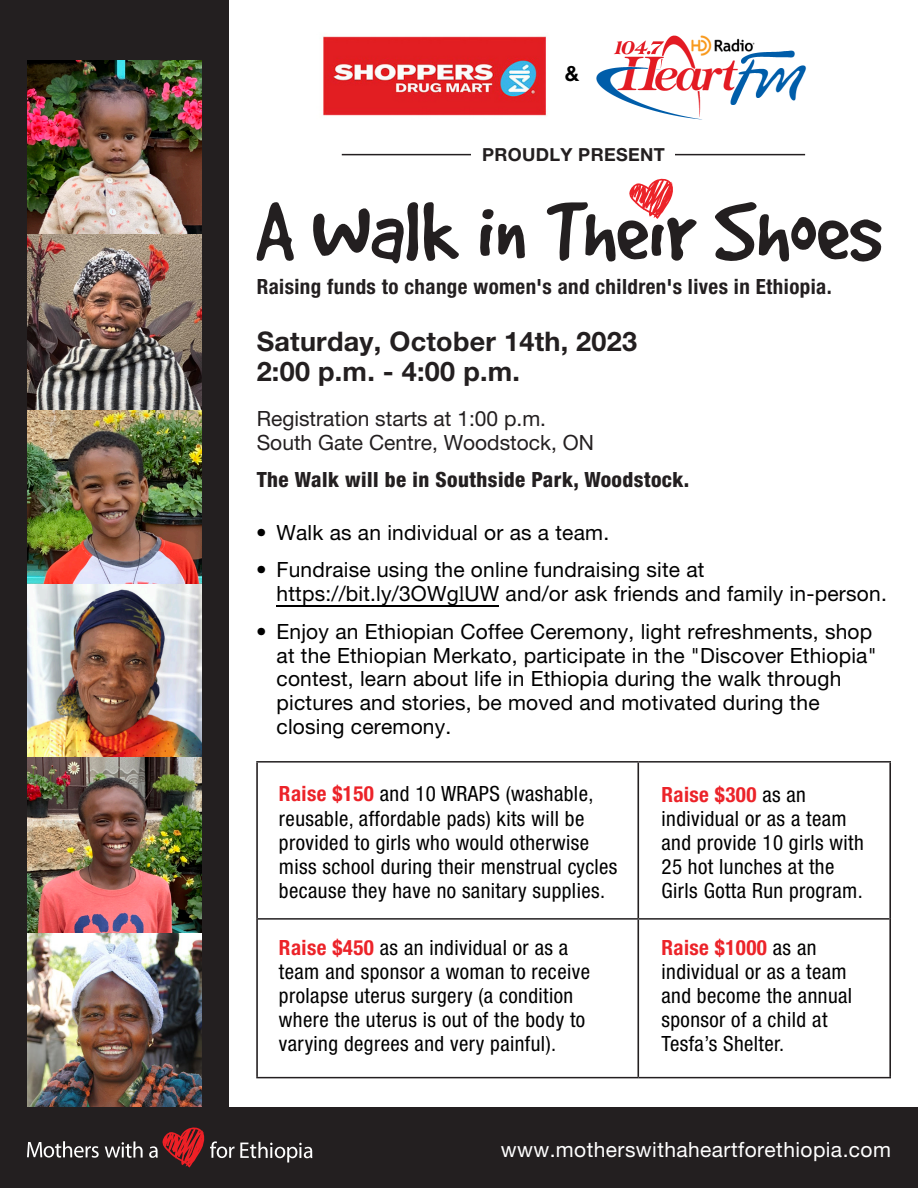
<style>
.page{position:relative;width:918px;height:1188px;background:#fff}
.page>*{position:absolute;margin:0;border:0;box-sizing:border-box;transform-origin:0 0}
.Bold_Helvetica_10_14{font:700 27px "Helvetica Neue LT Pro";letter-spacing:.01em;color:#231f20}
.Bold_Cond_Helvetica{font:700 27px "Helvetica Neue LT Pro";color:#231f20}
.Regular_Helvetica_10{font:condensed 21px/24px "Helvetica Neue LT Pro";letter-spacing:.02em;color:#000}
.t1{font:21px/23.7px "Helvetica Neue LT Pro";letter-spacing:.01em;color:#000}
.Bold_Helvetica_10_14-2{font:700 condensed 21px "Helvetica Neue LT Pro";letter-spacing:.02em;color:#231f20}
.Regular_Helvetica_10-2{font:21px "Helvetica Neue LT Pro";color:#231f20}
.Regular_Helvetica_10-3{font:800 condensed 21px "Helvetica Neue LT Pro";letter-spacing:.02em;color:#231f20}
.Bold_Cond_Helvetica-2{font:21px "Helvetica Neue LT Pro";letter-spacing:.02em;color:#fff}
.Regular_Helvetica_10-4{font:700 21px "Helvetica Neue LT Pro";color:#000}
.Bold_Helvetica_10_14-3{font:700 18px "Helvetica Neue LT Pro";letter-spacing:.02em;color:#231f20}
.s1{font-family:"Minion Pro"}
.s2{font-weight:700;color:#ec2329}
</style>
<div class="page">
<div style="left:202px;top:1107px;width:716px;height:81px;background:#231f20"></div>
<div style="left:0;top:0;width:229px;height:1188px;background:#231f20"></div>
<img style="left:27px;top:60px;width:175px;height:1047px">
<svg style="left:256px;top:202px;width:38px;height:59px"></svg>
<svg style="left:313px;top:202px;width:146px;height:62px"></svg>
<svg style="left:480px;top:209px;width:45px;height:50px"></svg>
<svg style="left:715px;top:202px;width:167px;height:60px"></svg>
<svg style="left:546px;top:178px;width:151px;height:84px"></svg>
<svg style="left:27px;top:1141px;width:72px;height:17px"></svg>
<svg style="left:105px;top:1141px;width:38px;height:17px"></svg>
<svg style="left:149px;top:1127px;width:163px;height:40px"></svg>
<hr style="left:256px;top:761px;width:382px;height:2px;background:#231f20">
<hr style="left:638px;top:761px;width:253px;height:2px;background:#231f20">
<hr style="left:258px;top:918px;width:380px;height:2px;background:#231f20">
<hr style="left:638px;top:918px;width:251px;height:2px;background:#231f20">
<hr style="left:256px;top:1077px;width:382px;height:1px;background:#231f20">
<hr style="left:638px;top:1077px;width:253px;height:1px;background:#231f20">
<hr style="left:256px;top:763px;width:2px;height:156px;background:#231f20">
<hr style="left:637px;top:763px;width:2px;height:155px;background:#231f20">
<hr style="left:889px;top:763px;width:2px;height:156px;background:#231f20">
<hr style="left:256px;top:919px;width:2px;height:158px;background:#231f20">
<hr style="left:637px;top:920px;width:2px;height:157px;background:#231f20">
<hr style="left:889px;top:919px;width:2px;height:158px;background:#231f20">
<hr style="left:342px;top:154px;width:463px;height:1px;background:#231f20">
<div style="left:472px;top:148px;width:203px;height:13px;background:#fff"></div>
<img style="left:596px;top:35px;width:211px;height:85px">
<img style="left:322px;top:36px;width:225px;height:80px">
<hr style="left:277px;top:605px;width:222px;height:1px;background:#000">
<p class="Regular_Helvetica_10-4" style="left:565px;top:60px;width:16px">&amp;</p>
<p class="Bold_Helvetica_10_14-3" style="left:482px;top:144px;width:184px">PROUDLY PRESENT</p>
<p class="Bold_Helvetica_10_14-2" style="left:257px;top:274px;width:577px">Raising funds to change women's and children's lives in Ethiopia.</p>
<p class="Bold_Helvetica_10_14" style="left:257px;top:325px;width:382px">Saturday, October 14th, 2023</p>
<p class="Bold_Cond_Helvetica" style="left:257px;top:355px;width:265px">2:00 p.m. - 4:00 p.m.</p>
<p class="Regular_Helvetica_10-2" style="left:257px;top:406px;width:291px">Registration starts at 1:00 p.m.</p>
<p class="Regular_Helvetica_10-2" style="left:257px;top:430px;width:339px">South Gate Centre, Woodstock, ON</p>
<p class="Regular_Helvetica_10-3" style="left:257px;top:467px;width:434px">The Walk will be in Southside Park, Woodstock.</p>
<p class="t1" style="left:256px;top:520px;width:354px">• Walk as an individual or as a team.</p>
<p class="t1" style="left:277px;top:558px;width:612px;text-indent:-20px">• Fundraise using the online fundraising site at https://bit.ly/3OWg<span class="s1">l</span>UW and/or ask friends and family in-person.</p>
<p class="t1" style="left:277px;top:619px;width:602px;text-indent:-20px">• Enjoy an Ethiopian Coffee Ceremony, light refreshments, shop at the Ethiopian Merkato, participate in the "Discover Ethiopia" contest, learn about life in Ethiopia during the walk through pictures and stories, be moved and motivated during the closing ceremony.</p>
<p class="Regular_Helvetica_10" style="left:279px;top:782px;width:340px"><span class="s2">Raise $150</span> and 10 WRAPS (washable, reusable, affordable pads) kits will be provided to girls who would otherwise miss school during their menstrual cycles because they have no sanitary supplies.</p>
<p class="Regular_Helvetica_10" style="left:279px;top:936px;width:313px"><span class="s2">Raise $450</span> as an individual or as a team and sponsor a woman to receive prolapse uterus surgery (a condition where the uterus is out of the body to varying degrees and very painful).</p>
<p class="Regular_Helvetica_10" style="left:662px;top:782px;width:204px"><span class="s2">Raise $300</span> as an individual or as a team and provide 10 girls with<br>25 hot lunches at the<br>Girls Gotta Run program.</p>
<p class="Regular_Helvetica_10" style="left:662px;top:936px;width:192px"><span class="s2">Raise $1000</span> as an individual or as a team and become the annual sponsor of a child at<br>Tesfa’s Shelter.</p>
<p class="Bold_Cond_Helvetica-2" style="left:501px;top:1137px;width:392px">www.motherswithaheartforethiopia.com</p>
</div>
